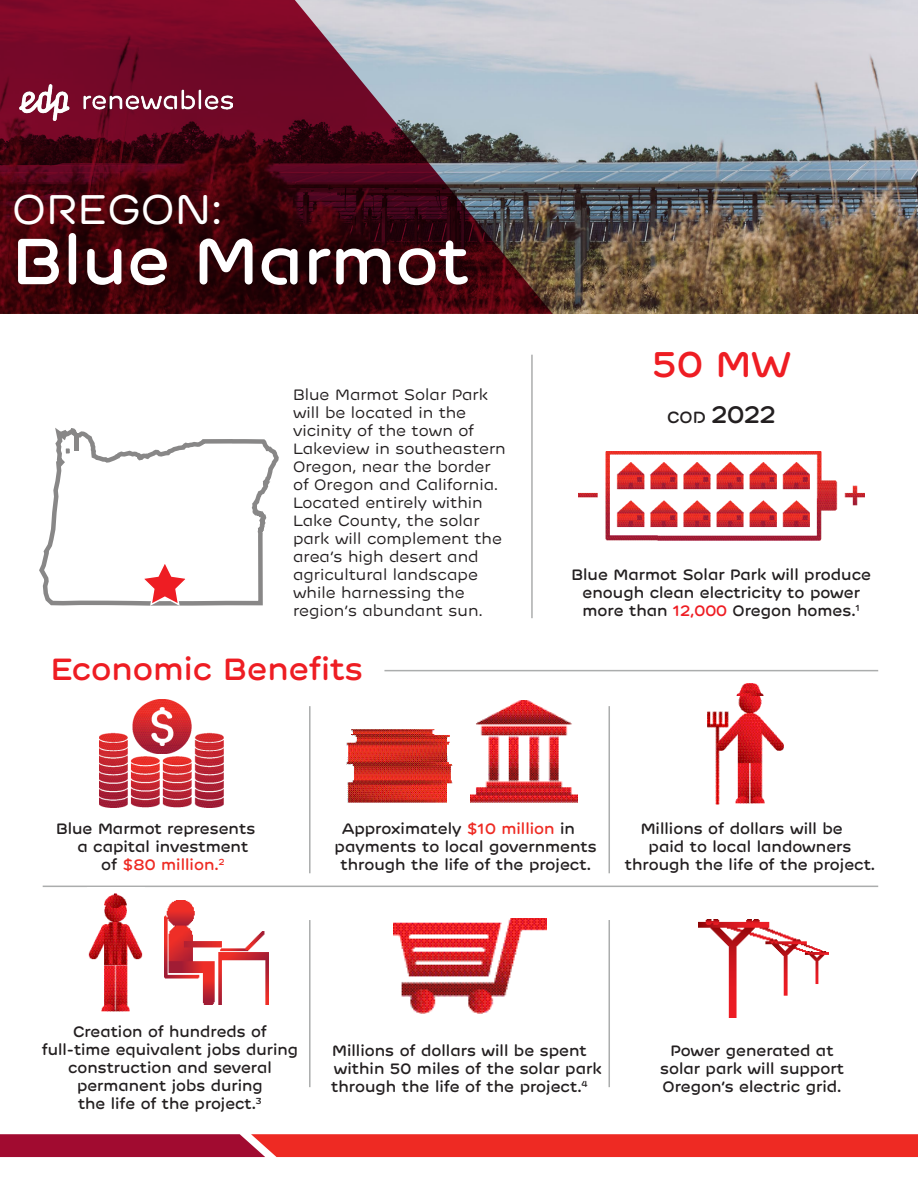
<style>
.page{position:relative;width:918px;height:1188px;background:#fff}
.page>*{position:absolute;margin:0;border:0;box-sizing:border-box;transform-origin:0 0}
.t1{font:500 64.8px "EDP Preon";color:#fff}
.t2{font:41.25px "EDP Preon";color:#fff}
.t3{font:500 35.55px "EDP Preon";color:#ee1d23}
.t4{font:500 30.6px "EDP Preon";color:#ee1d23}
.t5{font:500 23.7px "EDP Preon";color:#231f20}
.t6{font:500 15px/18px "EDP Preon";color:#231f20;text-align:center}
.t7{font:15px/18px "EDP Preon";color:#231f20}
.t8{font:500 15px "EDP Preon";color:#ee2a23}
.s1{font-size:16.2px}
.s2{color:#ee1d23}
.s3{color:#231f20}
.s4{color:#ee2a23}
</style>
<div class="page">
<img style="left:553px;top:0;width:365px;height:314px">
<svg style="left:0;top:0;width:553px;height:314px;background:#602b39"></svg>
<svg style="left:0;top:1134px;width:918px;height:23px;background:#d9262b"></svg>
<img style="left:578px;top:451px;width:287px;height:89px">
<svg style="left:39px;top:428px;width:240px;height:178px"></svg>
<svg style="left:139px;top:560px;width:51px;height:46px"></svg>
<hr style="left:531px;top:355px;width:2px;height:263px;background:#abadad">
<img style="left:20px;top:84px;width:212px;height:36px">
<hr style="left:309px;top:706px;width:2px;height:167px;background:#abadad">
<hr style="left:309px;top:920px;width:2px;height:167px;background:#abadad">
<hr style="left:609px;top:706px;width:1px;height:167px;background:#abadad">
<hr style="left:43px;top:886px;width:835px;height:1px;background:#abadad">
<hr style="left:384px;top:670px;width:494px;height:1px;background:#abadad">
<hr style="left:609px;top:920px;width:1px;height:167px;background:#abadad">
<img style="left:100px;top:699px;width:123px;height:109px">
<img style="left:707px;top:683px;width:77px;height:122px">
<img style="left:346px;top:729px;width:107px;height:74px">
<img style="left:471px;top:700px;width:106px;height:103px">
<img style="left:88px;top:893px;width:55px;height:119px">
<img style="left:164px;top:901px;width:105px;height:104px">
<img style="left:393px;top:919px;width:154px;height:95px">
<img style="left:699px;top:920px;width:129px;height:97px">
<p class="t2" style="left:12px;top:181px;width:211px">OREGON:</p>
<p class="t1" style="left:12px;top:216px;width:459px">Blue Marmot</p>
<p class="t7" style="left:293px;top:385px;width:214px">Blue Marmot Solar Park will be located in the vicinity of the town of<br>Lakeview in southeastern<br>Oregon, near the border of Oregon and California.<br>Located entirely within<br>Lake County, the solar park will complement the area’s high desert and agricultural landscape while harnessing the region’s abundant sun.</p>
<p class="t4" style="left:51px;top:648px;width:314px">Economic Benefits</p>
<p class="t3" style="left:652px;top:339px;width:140px">50 MW</p>
<p class="t5" style="left:667px;top:398px;width:110px"><span class="s1">COD</span> 2022</p>
<p class="t6" style="left:571px;top:565px;width:301px">Blue Marmot Solar Park will produce enough clean electricity to power more than <span class="s2">12,000</span> Oregon homes.<sup>1</sup></p>
<p class="t6" style="left:56px;top:819px;width:201px">Blue Marmot represents</p>
<p class="t6" style="left:77px;top:837px;width:173px">a capital investment</p>
<p class="t8" style="left:101px;top:854px;width:125px"><span class="s3">of</span> $80 million.<sup>2</sup></p>
<p class="t6" style="left:342px;top:819px;width:234px">Approximately <span class="s4">$10 million</span> in</p>
<p class="t6" style="left:335px;top:837px;width:264px">payments to local governments</p>
<p class="t6" style="left:341px;top:855px;width:252px">through the life of the project.</p>
<p class="t6" style="left:641px;top:819px;width:204px">Millions of dollars will be</p>
<p class="t6" style="left:649px;top:837px;width:205px">paid to local landowners</p>
<p class="t6" style="left:625px;top:855px;width:252px">through the life of the project.</p>
<p class="t6" style="left:73px;top:1023px;width:195px">Creation of hundreds of</p>
<p class="t6" style="left:42px;top:1041px;width:258px">full-time equivalent jobs during</p>
<p class="t6" style="left:68px;top:1059px;width:205px">construction and several</p>
<p class="t6" style="left:77px;top:1077px;width:187px">permanent jobs during</p>
<p class="t6" style="left:78px;top:1095px;width:185px">the life of the project.<sup>3</sup></p>
<p class="t6" style="left:332px;top:1041px;width:271px;text-align:left">Millions of dollars will be spent within 50 miles of the solar park</p>
<p class="t6" style="left:331px;top:1077px;width:258px">through the life of the project.<sup>4</sup></p>
<p class="t6" style="left:671px;top:1041px;width:165px">Power generated at</p>
<p class="t6" style="left:660px;top:1059px;width:185px">solar park will support</p>
<p class="t6" style="left:663px;top:1077px;width:181px">Oregon’s electric grid.</p>
</div>
